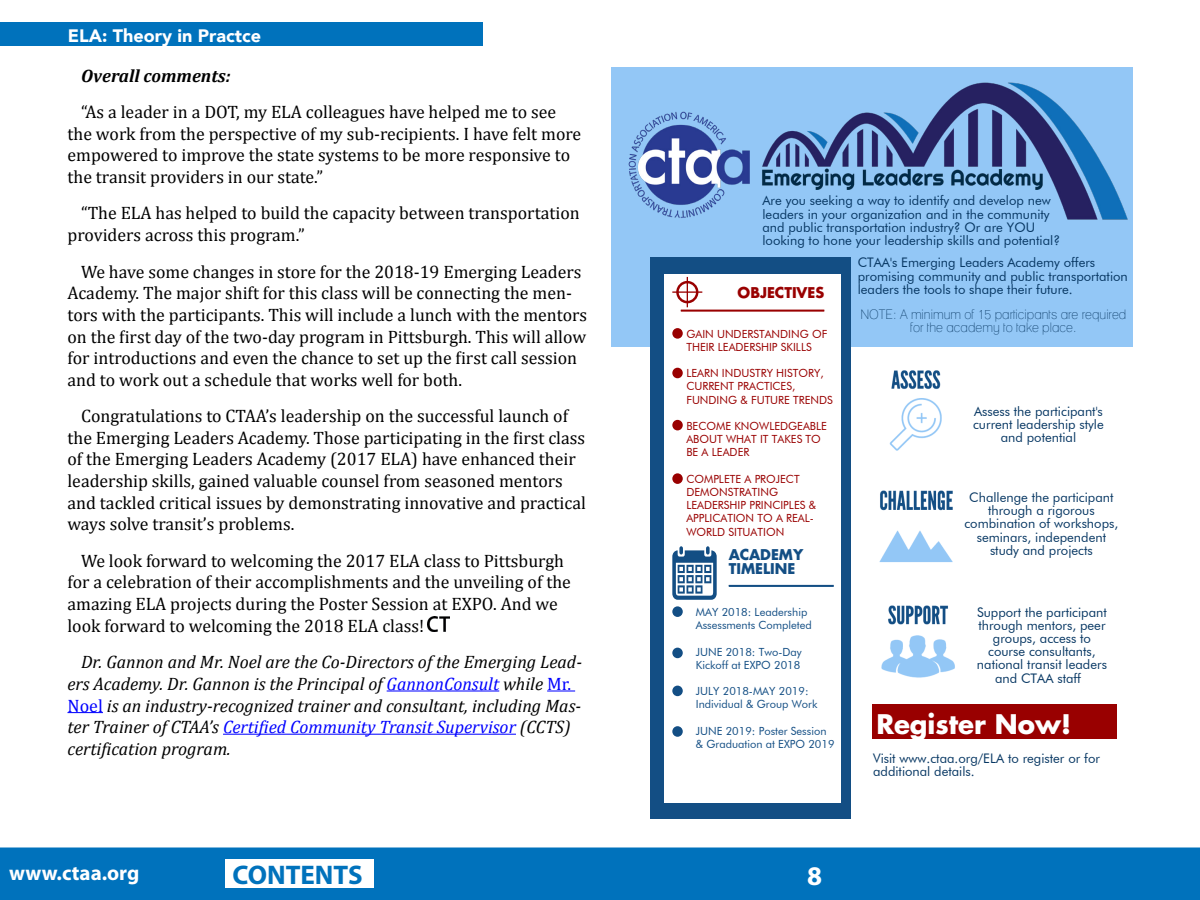
<style>
.page{position:relative;width:1200px;height:900px;background:#fff}
.page>*{position:absolute;margin:0;border:0;box-sizing:border-box;transform-origin:0 0}
.t1{font:700 27px "Myriad Pro";color:#0072bc}
.t2{font:700 27px "Myriad Pro";color:#fff}
.t3{font:700 26.4px "Futura Com";color:#fff}
.t4{font:700 21px "Myriad Pro";color:#fff}
.t5{font:18px/21.6px "Cambria";color:#000}
.t6{font:italic 18px/21.6px "Cambria";color:#000}
.t7{font:900 18px "Avenir";color:#fff}
.t8{font:italic 700 18px "Cambria";color:#000}
.t9{font:700 14.55px/14.5px "Futura Com";color:#134e84}
.t10{font:700 14.55px "Futura Com";color:#900}
.t11{font:13.2px/13.2px "Futura BT";color:#073763}
.t12{font:condensed 13.2px/13.2px "Lane";color:#073763;text-align:center}
.t13{font:11.25px/13.2px "Futura BT";color:#900}
.t14{font:11.25px/13.2px "Futura BT";color:#134e84}
.s1{color:#00f}
.s2{font-style:normal;color:#00f}
</style>
<div class="page">
<div style="left:0;top:847px;width:1200px;height:53px;background:#0072bc"></div>
<div style="left:225px;top:860px;width:149px;height:28px;background:#fff"></div>
<div style="left:0;top:22px;width:483px;height:23px;background:#0072bc"></div>
<hr style="left:387px;top:690px;width:112px;height:2px;background:#00f">
<hr style="left:547px;top:690px;width:28px;height:2px;background:#00f">
<hr style="left:68px;top:712px;width:35px;height:1px;background:#00f">
<hr style="left:223px;top:734px;width:293px;height:1px;background:#00f">
<div style="left:611px;top:67px;width:522px;height:280px;background:#93c7f6"></div>
<div style="left:650px;top:257px;width:201px;height:562px;background:#134e84"></div>
<div style="left:665px;top:274px;width:176px;height:528px;background:#fff"></div>
<hr style="left:681px;top:310px;width:143px;height:2px;background:#900">
<div style="left:872px;top:704px;width:245px;height:34px;background:#900"></div>
<img style="left:762px;top:82px;width:366px;height:138px">
<img style="left:628px;top:111px;width:122px;height:107px">
<svg style="left:672px;top:277px;width:30px;height:30px"></svg>
<div style="left:672px;top:328px;width:11px;height:11px;background:#900;border-radius:50%"></div>
<div style="left:672px;top:368px;width:11px;height:10px;background:#900;border-radius:50%"></div>
<div style="left:672px;top:420px;width:11px;height:10px;background:#900;border-radius:50%"></div>
<div style="left:672px;top:473px;width:11px;height:11px;background:#900;border-radius:50%"></div>
<img style="left:889px;top:370px;width:53px;height:81px">
<img style="left:879px;top:490px;width:74px;height:73px">
<img style="left:881px;top:605px;width:74px;height:73px">
<svg style="left:672px;top:546px;width:45px;height:54px"></svg>
<hr style="left:729px;top:585px;width:105px;height:2px;background:#134e84">
<div style="left:672px;top:606px;width:11px;height:11px;background:#134e84;border-radius:50%"></div>
<div style="left:672px;top:648px;width:11px;height:10px;background:#134e84;border-radius:50%"></div>
<div style="left:672px;top:686px;width:11px;height:10px;background:#134e84;border-radius:50%"></div>
<div style="left:672px;top:726px;width:11px;height:11px;background:#134e84;border-radius:50%"></div>
<img style="left:428px;top:617px;width:22px;height:14px">
<p class="t7" style="left:68px;top:21px;width:195px">ELA: Theory in Practce</p>
<p class="t8" style="left:81px;top:63px;width:151px">Overall comments:</p>
<p class="t5" style="left:67px;top:101px;width:515px;text-indent:14px">“As a leader in a DOT, my ELA colleagues have helped me to see the work from the perspective of my sub-recipients. I have felt more empowered to improve the state systems to be more responsive to the transit providers in our state.”</p>
<p class="t5" style="left:67px;top:202px;width:514px;text-indent:14px">“The ELA has helped to build the capacity between transportation providers across this program.”</p>
<p class="t5" style="left:67px;top:261px;width:521px;text-indent:14px">We have some changes in store for the 2018-19 Emerging Leaders Academy. The major shift for this class will be connecting the men&shy;tors with the participants. This will include a lunch with the mentors on the first day of the two-day program in Pittsburgh. This will allow for introductions and even the chance to set up the first call session and to work out a schedule that works well for both.</p>
<p class="t5" style="left:68px;top:405px;width:520px;text-indent:14px">Congratulations to CTAA’s leadership on the successful launch of the Emerging Leaders Academy. Those participating in the first class of the Emerging Leaders Academy (2017 ELA) have enhanced their leadership skills, gained valuable counsel from seasoned mentors and tackled critical issues by demonstrating innovative and practical ways solve transit’s problems.</p>
<p class="t5" style="left:68px;top:550px;width:505px;text-indent:14px">We look forward to welcoming the 2017 ELA class to Pittsburgh for a celebration of their accomplishments and the unveiling of the amazing ELA projects during the Poster Session at EXPO. And we look forward to welcoming the 2018 ELA class!</p>
<p class="t6" style="left:68px;top:651px;width:516px;text-indent:14px">Dr. Gannon and Mr. Noel are the Co-Directors of the Emerging Lead&shy;ers Academy. Dr. Gannon is the Principal of <span class="s1">GannonConsult</span> while <span class="s2">Mr.<br>Noel</span> is an industry-recognized trainer and consultant, including Mas&shy;ter Trainer of CTAA’s <span class="s1">Certified Community Transit Supervisor</span> (CCTS) certification program.</p>
<p class="t11" style="left:763px;top:194px;width:299px">Are you seeking a way to identify and develop new leaders in your organization and in the community and public transportation industry? Or are YOU looking to hone your leadership skills and potential?</p>
<p class="t11" style="left:858px;top:256px;width:272px">CTAA's Emerging Leaders Academy offers promising community and public transportation leaders the tools to shape their future.</p>
<p class="t12" style="left:860px;top:307px;width:267px">NOTE: A minimum of 15 participants are required for the academy to take place.</p>
<p class="t10" style="left:738px;top:282px;width:88px">OBJECTIVES</p>
<p class="t13" style="left:686px;top:327px;width:142px">GAIN UNDERSTANDING OF<br>THEIR LEADERSHIP SKILLS</p>
<p class="t13" style="left:686px;top:367px;width:148px">LEARN INDUSTRY HISTORY,<br>CURRENT PRACTICES,<br>FUNDING &amp; FUTURE TRENDS</p>
<p class="t13" style="left:686px;top:419px;width:142px">BECOME KNOWLEDGEABLE<br>ABOUT WHAT IT TAKES TO<br>BE A LEADER</p>
<p class="t13" style="left:686px;top:472px;width:131px">COMPLETE A PROJECT<br>DEMONSTRATING<br>LEADERSHIP PRINCIPLES &amp;<br>APPLICATION TO A REAL-<br>WORLD SITUATION</p>
<p class="t11" style="left:973px;top:404px;width:132px;text-align:center">Assess the participant's current leadership style and potential</p>
<p class="t11" style="left:964px;top:491px;width:155px;text-align:center">Challenge the participant through a rigorous combination of workshops, seminars, independent study and projects</p>
<p class="t9" style="left:729px;top:546px;width:76px">ACADEMY<br>TIMELINE</p>
<p class="t14" style="left:696px;top:605px;width:118px">MAY 2018: Leadership<br>Assessments Completed</p>
<p class="t14" style="left:696px;top:645px;width:107px">JUNE 2018: Two-Day<br>Kickoff at EXPO 2018</p>
<p class="t14" style="left:696px;top:684px;width:123px">JULY 2018-MAY 2019:<br>Individual &amp; Group Work</p>
<p class="t14" style="left:696px;top:724px;width:140px">JUNE 2019: Poster Session &amp; Graduation at EXPO 2019</p>
<p class="t11" style="left:977px;top:605px;width:132px;text-align:center">Support the participant through mentors, peer groups, access to course consultants, national transit leaders and CTAA staff</p>
<h2 class="t3" style="left:877px;top:704px;width:196px">Register Now!</h2>
<p class="t11" style="left:873px;top:751px;width:228px">Visit www.ctaa.org/ELA to register or for additional details.</p>
<p class="t4" style="left:9px;top:859px;width:132px">www.ctaa.org</p>
<h1 class="t1" style="left:232px;top:858px;width:132px">CONTENTS</h1>
<h1 class="t2" style="left:807px;top:859px;width:16px">8</h1>
</div>
